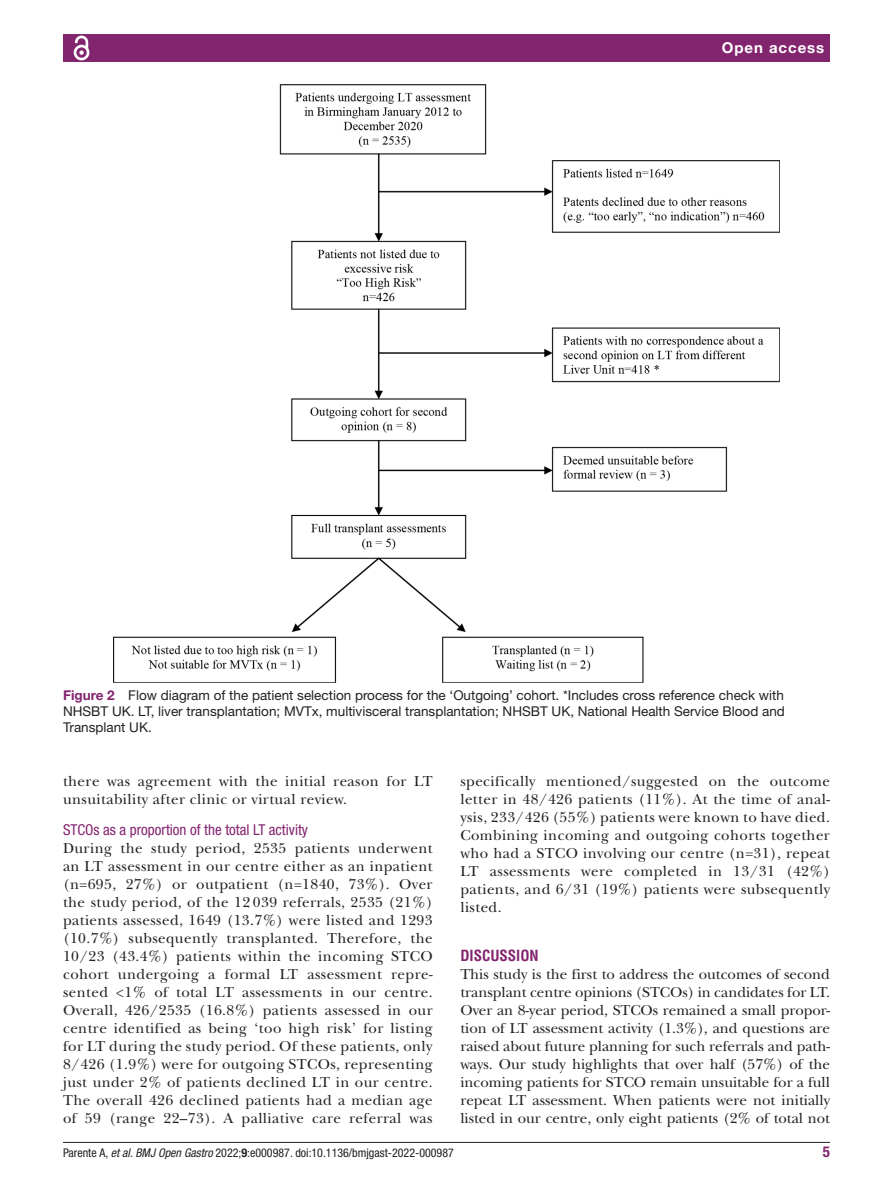
<style>
.page{position:relative;width:893px;height:1191px;background:#fff}
.page>*{position:absolute;margin:0;border:0;box-sizing:border-box;transform-origin:0 0}
.t1{font:15px/18px "New Baskerville";letter-spacing:.03em;color:#231f20;text-align:justify}
.t2{font:condensed 15px "Helvetica Neue LT Std";color:#83246f}
.t3{font:700 15px "Helvetica Neue LT Std";letter-spacing:.065em;color:#fff}
.t4{font:700 condensed 15px "Helvetica LT Std";color:#83246f}
.t5{font:700 condensed 15px "Helvetica Neue LT Std";color:#83246f}
.t6{font:13.5px/16.2px "Helvetica Neue LT Std";color:#231f20;text-align:justify}
.t7{font:condensed 12px "Helvetica Neue LT Std";color:#231f20}
.s1{font-weight:700;color:#83246f}
.s2{font-style:italic}
.s3{font-weight:700}
</style>
<div class="page">
<hr style="left:63px;top:1142px;width:767px;height:1px;background:#231f20">
<div style="left:63px;top:34px;width:767px;height:28px;background:#83246f"></div>
<svg style="left:73px;top:35px;width:17px;height:26px"></svg>
<img style="left:114px;top:84px;width:665px;height:598px">
<p class="t3" style="left:722px;top:39px;width:104px">Open access</p>
<p class="t6" style="left:63px;top:687px;width:723px"><span class="s1">Figure 2</span> Flow diagram of the patient selection process for the ‘Outgoing’ cohort. *Includes cross reference check with NHSBT UK. LT, liver transplantation; MVTx, multivisceral transplantation; NHSBT UK, National Health Service Blood and Transplant UK.</p>
<p class="t1" style="left:63px;top:772px;width:371px">there was agreement with the initial reason for LT unsuitability after clinic or virtual review.</p>
<p class="t2" style="left:63px;top:821px;width:247px">STCOs as a proportion of the total LT activity</p>
<p class="t1" style="left:63px;top:839px;width:371px">During the study period, 2535 patients underwent an LT assessment in our centre either as an inpatient (n=695, 27%) or outpatient (n=1840, 73%). Over the study period, of the 12 039 referrals, 2535 (21%) patients assessed, 1649 (13.7%) were listed and 1293 (10.7%) subsequently transplanted. Therefore, the 10/23 (43.4%) patients within the incoming STCO cohort undergoing a formal LT assessment repre&shy;sented &lt;1% of total LT assessments in our centre.<br>Overall, 426/2535 (16.8%) patients assessed in our centre identified as being ‘too high risk’ for listing for LT during the study period. Of these patients, only 8/426 (1.9%) were for outgoing STCOs, representing just under 2% of patients declined LT in our centre.<br>The overall 426 declined patients had a median age of 59 (range 22–73). A palliative care referral was</p>
<p class="t1" style="left:460px;top:772px;width:371px">specifically mentioned/suggested on the outcome letter in 48/426 patients (11%). At the time of anal&shy;ysis, 233/426 (55%) patients were known to have died.<br>Combining incoming and outgoing cohorts together who had a STCO involving our centre (n=31), repeat LT assessments were completed in 13/31 (42%) patients, and 6/31 (19%) patients were subsequently listed.</p>
<p class="t4" style="left:460px;top:946px;width:80px">DISCUSSION</p>
<p class="t1" style="left:460px;top:965px;width:371px">This study is the first to address the outcomes of second transplant centre opinions (STCOs) in candidates for LT.<br>Over an 8-year period, STCOs remained a small propor&shy;tion of LT assessment activity (1.3%), and questions are raised about future planning for such referrals and path&shy;ways. Our study highlights that over half (57%) of the incoming patients for STCO remain unsuitable for a full repeat LT assessment. When patients were not initially listed in our centre, only eight patients (2% of total not</p>
<p class="t7" style="left:63px;top:1145px;width:392px">Parente A, <span class="s2">et al</span>. <span class="s2">BMJ Open Gastro</span> 2022;<span class="s3">9</span>:e000987. doi:10.1136/bmjgast-2022-000987</p>
<p class="t5" style="left:823px;top:1142px;width:9px">5</p>
</div>
